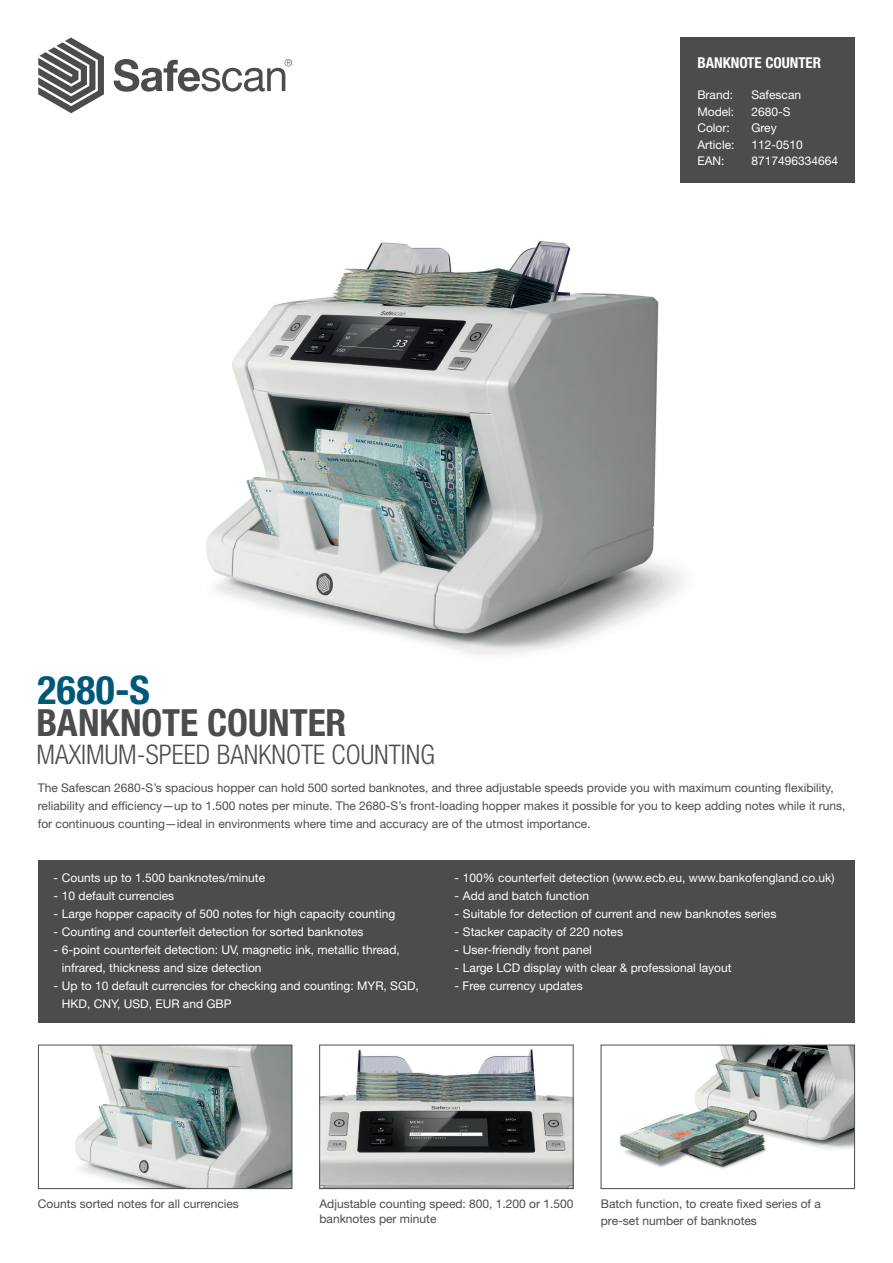
<style>
.page{position:relative;width:893px;height:1263px;background:#fff}
.page>*{position:absolute;margin:0;border:0;box-sizing:border-box;transform-origin:0 0}
.t1{font:700 condensed 39.45px "Helvetica Neue LT Std";color:#005879}
.t2{font:700 condensed 37.5px "Helvetica Neue LT Std";color:#4b4c4d}
.t3{font:300 condensed 27px "Helvetica Neue LT Std";color:#4b4c4d}
.t4{font:700 condensed 15px "Helvetica Neue LT Std";color:#fff}
.t5{font:12px/18px "Helvetica Neue LT Std";color:#fff}
.t6{font:12px/18px "Helvetica Neue LT Std";color:#4b4c4d}
</style>
<div class="page">
<div style="left:680px;top:37px;width:175px;height:146px;background:#4b4c4d"></div>
<svg style="left:38px;top:37px;width:66px;height:76px"></svg>
<svg style="left:114px;top:59px;width:178px;height:33px"></svg>
<div style="left:38px;top:860px;width:817px;height:163px;background:#4b4c4d"></div>
<img style="left:206px;top:241px;width:478px;height:414px">
<img style="left:321px;top:1049px;width:250px;height:138px">
<div style="left:319px;top:1045px;width:254px;height:144px;border:1px solid #4b4c4d"></div>
<img style="left:620px;top:1047px;width:233px;height:122px">
<div style="left:601px;top:1045px;width:254px;height:144px;border:1px solid #4b4c4d"></div>
<img style="left:75px;top:1047px;width:215px;height:140px">
<div style="left:38px;top:1045px;width:254px;height:144px;border:1px solid #4b4c4d"></div>
<h1 class="t1" style="left:38px;top:666px;width:114px">2680-S</h1>
<h3 class="t3" style="left:37px;top:739px;width:400px">MAXIMUM-SPEED BANKNOTE COUNTING</h3>
<h2 class="t2" style="left:36px;top:700px;width:311px">BANKNOTE COUNTER</h2>
<p class="t4" style="left:697px;top:53px;width:125px">BANKNOTE COUNTER</p>
<p class="t5" style="left:697px;top:86px;width:37px">Brand:</p>
<p class="t5" style="left:751px;top:86px;width:51px">Safescan</p>
<p class="t5" style="left:697px;top:102px;width:38px">Model:</p>
<p class="t5" style="left:751px;top:102px;width:41px">2680-S</p>
<p class="t5" style="left:697px;top:119px;width:34px">Color:</p>
<p class="t5" style="left:751px;top:119px;width:27px">Grey</p>
<p class="t5" style="left:697px;top:135px;width:39px">Article:</p>
<p class="t5" style="left:751px;top:135px;width:53px">112-0510</p>
<p class="t5" style="left:697px;top:152px;width:29px">EAN:</p>
<p class="t5" style="left:751px;top:152px;width:88px">8717496334664</p>
<p class="t6" style="left:38px;top:779px;width:809px">The Safescan 2680-S’s spacious hopper can hold 500 sorted banknotes, and three adjustable speeds provide you with maximum counting flexibility, reliability and efficiency—up to 1.500 notes per minute. The 2680-S’s front-loading hopper makes it possible for you to keep adding notes while it runs, for continuous counting—ideal in environments where time and accuracy are of the utmost importance.</p>
<p class="t5" style="left:53px;top:869px;width:213px">- Counts up to 1.500 banknotes/minute</p>
<p class="t5" style="left:53px;top:887px;width:122px">- 10 default currencies</p>
<p class="t5" style="left:53px;top:905px;width:343px">- Large hopper capacity of 500 notes for high capacity counting</p>
<p class="t5" style="left:53px;top:923px;width:312px">- Counting and counterfeit detection for sorted banknotes</p>
<p class="t5" style="left:62px;top:941px;width:339px;text-indent:-9px">- 6-point counterfeit detection: UV, magnetic ink, metallic thread, infrared, thickness and size detection</p>
<p class="t5" style="left:62px;top:977px;width:358px;text-indent:-9px">- Up to 10 default currencies for checking and counting: MYR, SGD,<br>HKD, CNY, USD, EUR and GBP</p>
<p class="t5" style="left:454px;top:869px;width:382px">- 100% counterfeit detection (www.ecb.eu, www.bankofengland.co.uk)</p>
<p class="t5" style="left:454px;top:887px;width:136px">- Add and batch function</p>
<p class="t5" style="left:454px;top:905px;width:323px">- Suitable for detection of current and new banknotes series</p>
<p class="t5" style="left:454px;top:923px;width:170px">- Stacker capacity of 220 notes</p>
<p class="t5" style="left:454px;top:941px;width:139px">- User-friendly front panel</p>
<p class="t5" style="left:454px;top:959px;width:279px">- Large LCD display with clear &amp; professional layout</p>
<p class="t5" style="left:454px;top:977px;width:130px">- Free currency updates</p>
<p class="t6" style="left:38px;top:1195px;width:203px">Counts sorted notes for all currencies</p>
<p class="t6" style="left:319px;top:1196px;width:255px;line-height:15px">Adjustable counting speed: 800, 1.200 or 1.500 banknotes per minute</p>
<p class="t6" style="left:601px;top:1196px;width:222px;line-height:16.5px">Batch function, to create fixed series of a pre-set number of banknotes</p>
</div>
